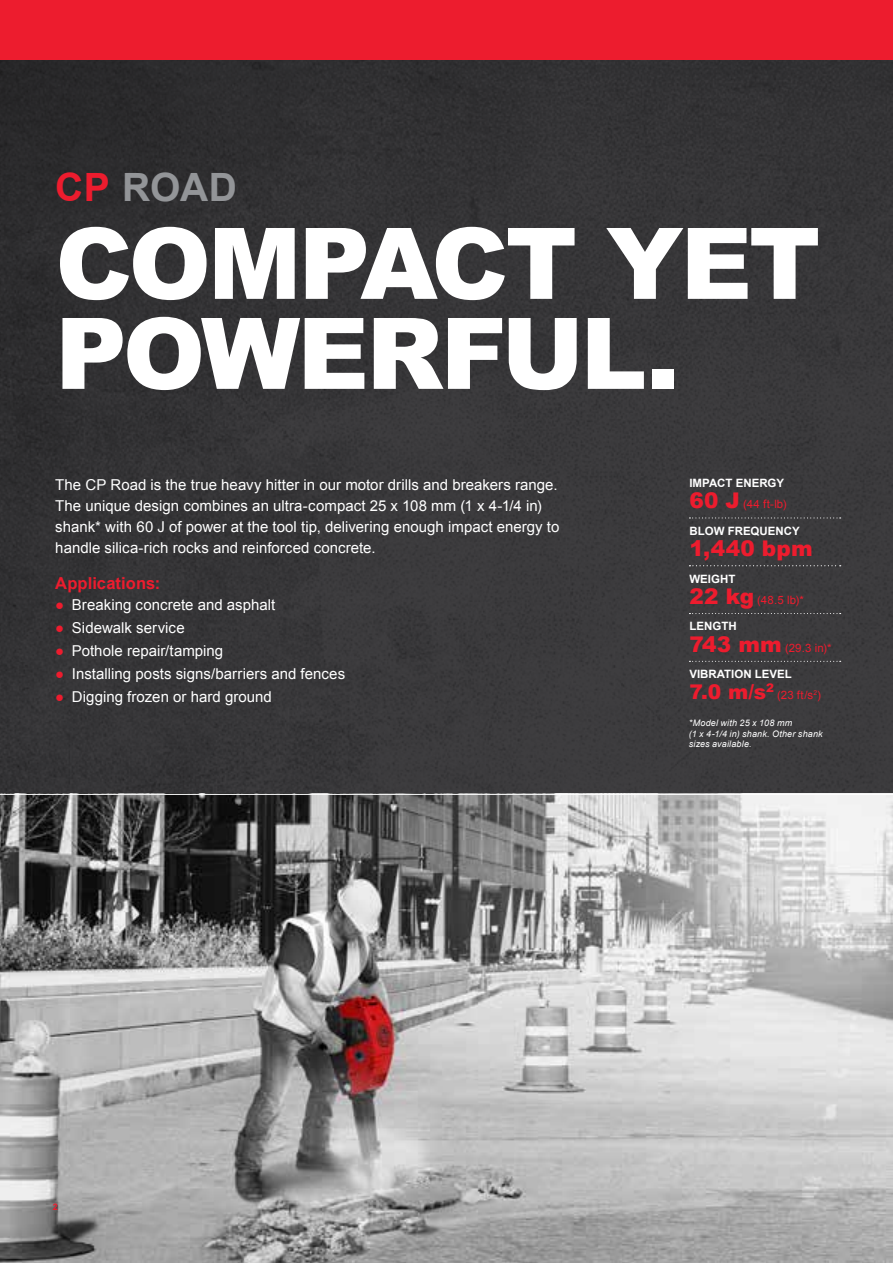
<style>
.page{position:relative;width:893px;height:1263px;background:#fff}
.page>*{position:absolute;margin:0;border:0;box-sizing:border-box;transform-origin:0 0}
.t1{font:900 99px/90px "Arial";letter-spacing:-.03em;color:#fff}
.t2{font:700 39px "Arial";color:#939598}
.t3{font:900 21.6px "Arial";letter-spacing:.01em;color:#ed1c2e}
.t4{font:900 20.25px "Arial";color:#ed1c2e}
.t5{font:700 16.5px "Arial";letter-spacing:.005em;color:#ed1c2e}
.t6{font:15px/21px "Arial";color:#fff}
.t7{font:700 11.55px/21.5px "Arial";color:#fff}
.t8{font:11.55px/21.1px "Arial";letter-spacing:.015em;color:#ed1c2e}
.t9{font:italic 9px/10.5px "Arial";letter-spacing:.02em;color:#fff}
.t10{font:700 9px "Arial";color:#ed1c2e}
.s1{color:#ed1c2e}
.s2{font-weight:900;font-size:21.6px;color:#ed1c2e}
.s3{font-weight:400;color:#ed1c2e}
.s4{font-weight:700;color:#fff}
.s5{font-weight:900;font-size:21.6px}
</style>
<div class="page">
<img style="left:0;top:60px;width:893px;height:1203px">
<hr style="left:0;top:794px;width:893px;height:1px;background:#fff">
<svg style="left:689px;top:613px;width:152px;height:1px"></svg>
<svg style="left:689px;top:661px;width:152px;height:1px"></svg>
<svg style="left:689px;top:565px;width:152px;height:1px"></svg>
<svg style="left:689px;top:517px;width:152px;height:1px"></svg>
<div style="left:0;top:0;width:893px;height:59px;background:#ed1c2e"></div>
<h2 class="t2" style="left:55px;top:161px;width:183px"><span class="s1">CP</span> ROAD</h2>
<h1 class="t1" style="left:55px;top:215px;width:767px">COMPACT YET<br>POWERFUL.</h1>
<p class="t6" style="left:55px;top:474px;width:506px">The CP Road is the true heavy hitter in our motor drills and breakers range.<br>The unique design combines an ultra-compact 25 x 108 mm (1 x 4-1/4 in) shank* with 60 J of power at the tool tip, delivering enough impact energy to handle silica-rich rocks and reinforced concrete.</p>
<p class="t5" style="left:55px;top:572px;width:107px">Applications:</p>
<p class="t6" style="left:55px;top:594px;width:222px"><span class="s1">●</span> Breaking concrete and asphalt</p>
<p class="t6" style="left:55px;top:617px;width:131px"><span class="s1">●</span> Sidewalk service</p>
<p class="t6" style="left:55px;top:640px;width:169px"><span class="s1">●</span> Pothole repair/tamping</p>
<p class="t6" style="left:55px;top:663px;width:291px"><span class="s1">●</span> Installing posts signs/barriers and fences</p>
<p class="t6" style="left:55px;top:687px;width:218px"><span class="s1">●</span> Digging frozen or hard ground</p>
<p class="t7" style="left:689px;top:473px;width:99px">IMPACT ENERGY<br><span class="s2">60 J</span> <span class="s3">(44 ft-lb)</span></p>
<p class="t7" style="left:689px;top:520px;width:112px">BLOW FREQUENCY</p>
<h3 class="t3" style="left:689px;top:533px;width:125px">1,440 bpm</h3>
<p class="t8" style="left:689px;top:568px;width:116px"><span class="s4">WEIGHT<br></span><span class="s5">22 kg</span> (48.5 lb)*</p>
<p class="t8" style="left:689px;top:616px;width:144px"><span class="s4">LENGTH<br></span><span class="s5">743 mm</span> (29.3 in)*</p>
<p class="t7" style="left:689px;top:664px;width:104px">VIBRATION LEVEL</p>
<h3 class="t4" style="left:689px;top:677px;width:86px">7.0 m/s<sup>2</sup></h3>
<p class="t8" style="left:777px;top:684px;width:45px">(23 ft/s<sup>2</sup>)</p>
<p class="t9" style="left:689px;top:718px;width:135px">*Model with 25 x 108 mm<br>(1 x 4-1/4 in) shank. Other shank sizes available.</p>
<p class="t10" style="left:53px;top:1201px;width:7px">2</p>
</div>
